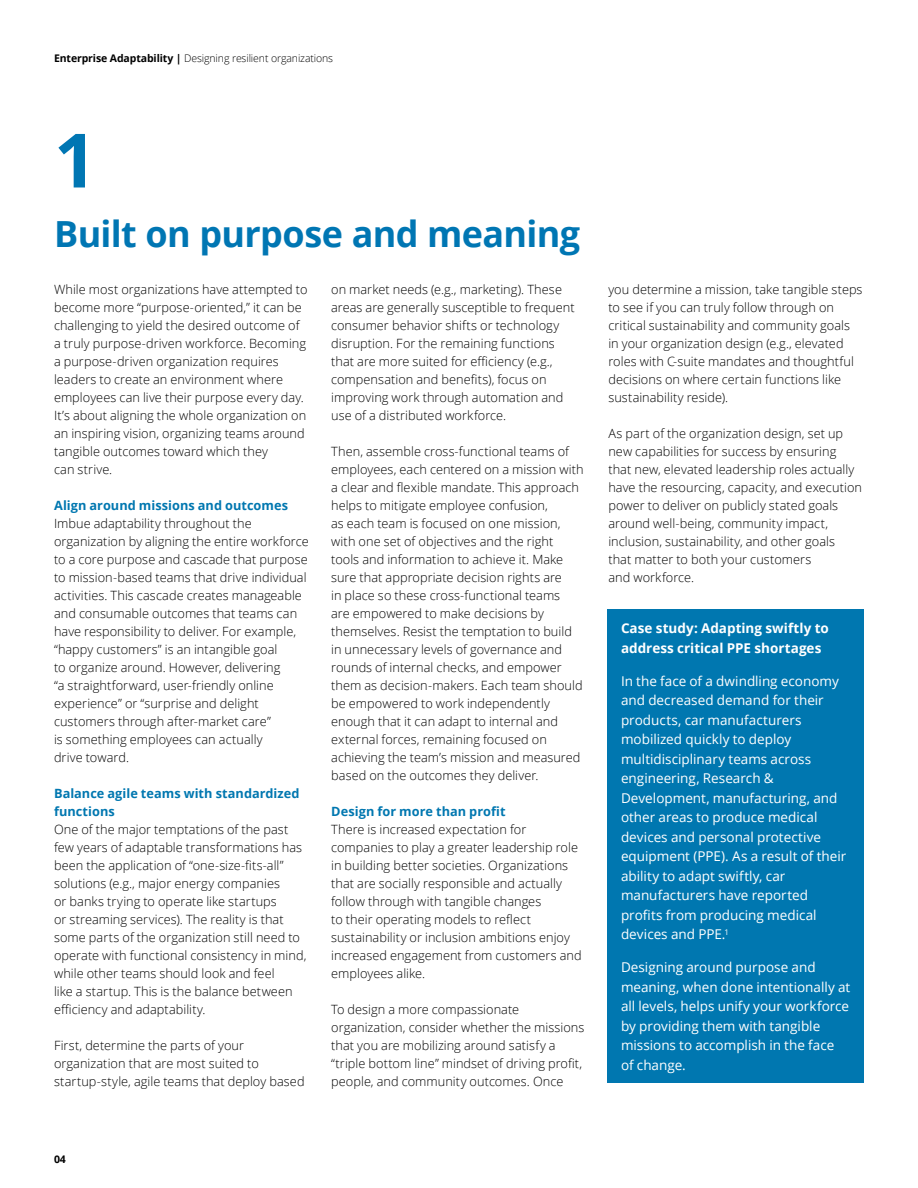
<style>
.page{position:relative;width:918px;height:1188px;background:#fff}
.page>*{position:absolute;margin:0;border:0;box-sizing:border-box;transform-origin:0 0}
.t1{font:700 75px "Open Sans";color:#0076b3}
.t2{font:700 36px "Open Sans";letter-spacing:-.015em;color:#0076b3}
.t3{font:13.5px/19.5px "Open Sans";color:#fff}
.t4{font:700 13.5px/19.5px "Open Sans";color:#fff}
.t5{font:300 12.75px/18px "Open Sans";letter-spacing:.005em;color:#000}
.t6{font:700 12.75px/18px "Open Sans";letter-spacing:.005em;color:#0077b0}
.t7{font:300 10.5px "Open Sans";letter-spacing:-.01em;color:#000}
.t8{font:700 10.5px "Open Sans";color:#000}
.s1{font-weight:700}
</style>
<div class="page">
<div style="left:608px;top:609px;width:256px;height:474px;background:#0077b0"></div>
<p class="t7" style="left:54px;top:51px;width:281px"><span class="s1">Enterprise Adaptability |</span> Designing resilient organizations</p>
<h1 class="t1" style="left:54px;top:107px;width:44px">1</h1>
<h2 class="t2" style="left:54px;top:208px;width:528px">Built on purpose and meaning</h2>
<p class="t5" style="left:54px;top:280px;width:255px">While most organizations have attempted to become more “purpose-oriented,” it can be challenging to yield the desired outcome of a truly purpose-driven workforce. Becoming a purpose-driven organization requires leaders to create an environment where employees can live their purpose every day.<br>It’s about aligning the whole organization on an inspiring vision, organizing teams around tangible outcomes toward which they<br>can strive.</p>
<p class="t6" style="left:54px;top:496px;width:236px">Align around missions and outcomes</p>
<p class="t5" style="left:54px;top:514px;width:256px">Imbue adaptability throughout the organization by aligning the entire workforce to a core purpose and cascade that purpose to mission-based teams that drive individual activities. This cascade creates manageable and consumable outcomes that teams can have responsibility to deliver. For example, “happy customers” is an intangible goal<br>to organize around. However, delivering<br>“a straightforward, user-friendly online experience” or “surprise and delight customers through after-market care”<br>is something employees can actually<br>drive toward.</p>
<p class="t6" style="left:54px;top:784px;width:247px">Balance agile teams with standardized functions</p>
<p class="t5" style="left:54px;top:820px;width:254px">One of the major temptations of the past few years of adaptable transformations has been the application of “one-size-fits-all” solutions (e.g., major energy companies<br>or banks trying to operate like startups<br>or streaming services). The reality is that some parts of the organization still need to operate with functional consistency in mind, while other teams should look and feel<br>like a startup. This is the balance between efficiency and adaptability.</p>
<p class="t5" style="left:54px;top:1036px;width:252px">First, determine the parts of your organization that are most suited to startup-style, agile teams that deploy based</p>
<p class="t5" style="left:331px;top:280px;width:245px">on market needs (e.g., marketing). These areas are generally susceptible to frequent consumer behavior shifts or technology disruption. For the remaining functions that are more suited for efficiency (e.g., compensation and benefits), focus on improving work through automation and use of a distributed workforce.</p>
<p class="t5" style="left:331px;top:442px;width:254px">Then, assemble cross-functional teams of employees, each centered on a mission with a clear and flexible mandate. This approach helps to mitigate employee confusion,<br>as each team is focused on one mission, with one set of objectives and the right tools and information to achieve it. Make sure that appropriate decision rights are<br>in place so these cross-functional teams<br>are empowered to make decisions by themselves. Resist the temptation to build in unnecessary levels of governance and rounds of internal checks, and empower them as decision-makers. Each team should be empowered to work independently enough that it can adapt to internal and external forces, remaining focused on achieving the team’s mission and measured based on the outcomes they deliver.</p>
<p class="t6" style="left:331px;top:802px;width:176px">Design for more than profit</p>
<p class="t5" style="left:331px;top:820px;width:252px">There is increased expectation for companies to play a greater leadership role in building better societies. Organizations that are socially responsible and actually follow through with tangible changes<br>to their operating models to reflect sustainability or inclusion ambitions enjoy increased engagement from customers and employees alike.</p>
<p class="t5" style="left:331px;top:1000px;width:255px">To design a more compassionate organization, consider whether the missions that you are mobilizing around satisfy a “triple bottom line” mindset of driving profit, people, and community outcomes. Once</p>
<p class="t5" style="left:608px;top:280px;width:256px">you determine a mission, take tangible steps to see if you can truly follow through on critical sustainability and community goals in your organization design (e.g., elevated roles with C-suite mandates and thoughtful decisions on where certain functions like sustainability reside).</p>
<p class="t5" style="left:608px;top:424px;width:255px">As part of the organization design, set up new capabilities for success by ensuring that new, elevated leadership roles actually have the resourcing, capacity, and execution power to deliver on publicly stated goals around well-being, community impact, inclusion, sustainability, and other goals<br>that matter to both your customers<br>and workforce.</p>
<p class="t4" style="left:621px;top:618px;width:209px">Case study: Adapting swiftly to address critical PPE shortages</p>
<p class="t3" style="left:621px;top:671px;width:227px">In the face of a dwindling economy and decreased demand for their products, car manufacturers mobilized quickly to deploy multidisciplinary teams across engineering, Research &amp;<br>Development, manufacturing, and other areas to produce medical devices and personal protective equipment (PPE). As a result of their ability to adapt swiftly, car manufacturers have reported profits from producing medical devices and PPE.<sup>1</sup></p>
<p class="t3" style="left:621px;top:957px;width:231px">Designing around purpose and meaning, when done intentionally at all levels, helps unify your workforce by providing them with tangible missions to accomplish in the face<br>of change.</p>
<p class="t8" style="left:54px;top:1152px;width:13px">04</p>
</div>
